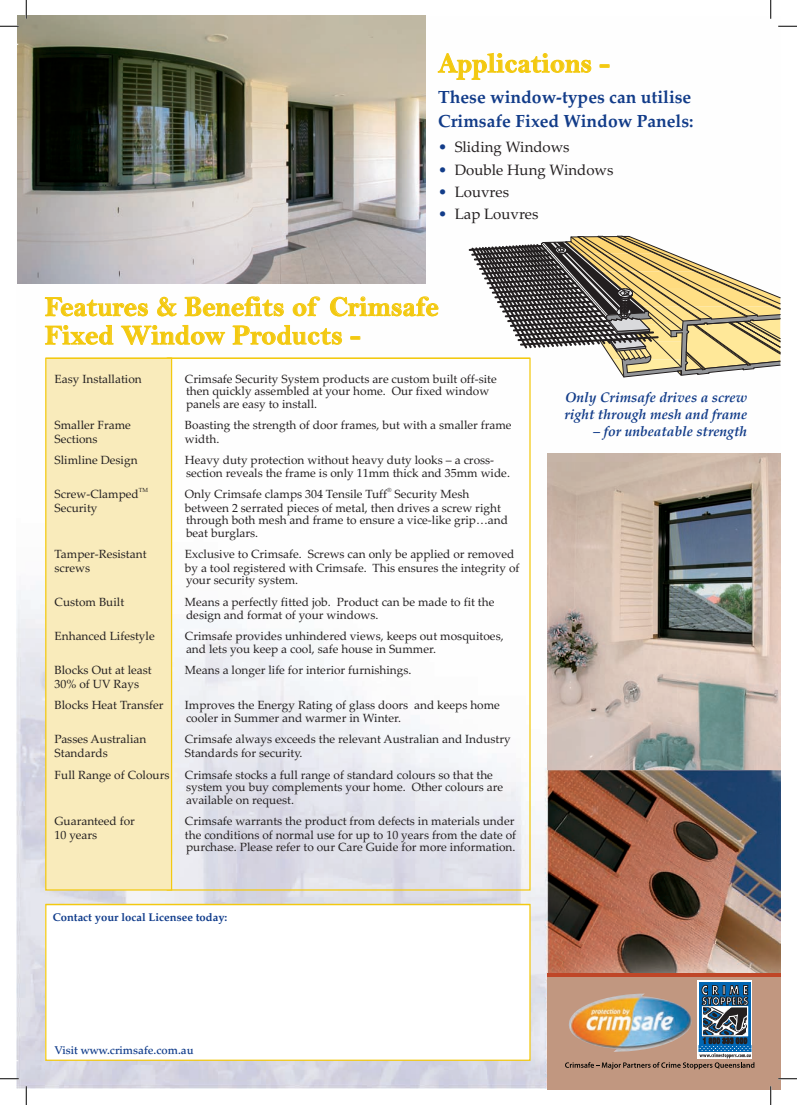
<style>
.page{position:relative;width:797px;height:1105px;background:#fff}
.page>*{position:absolute;margin:0;border:0;box-sizing:border-box;transform-origin:0 0}
.t1{font:700 28px/28.5px "Bell";color:#f3c910}
.t2{font:700 17.5px/23.6px "Palatino Linotype";color:#123c89}
.t3{font:15px/22.2px "Palatino Linotype";color:#231f20}
.t4{font:15px/22.2px "Palatino Linotype";color:#123c89;text-align:justify}
.t5{font:italic 700 13.88px/17px "Palatino Linotype";color:#123c89}
.t6{font:11.88px/12.5px "Palatino Linotype";color:#231f20}
.t7{font:700 11.25px "Palatino";color:#103c8b}
.t8{font:500 11.25px "Palatino";color:#103c8b}
.t9{font:5.88px "Palatino Linotype";color:#231f20}
</style>
<div class="page">
<img style="left:17px;top:16px;width:763px;height:1073px">
<svg style="left:467px;top:236px;width:313px;height:141px"></svg>
<img style="left:547px;top:454px;width:233px;height:316px">
<img style="left:17px;top:16px;width:408px;height:267px">
<div style="left:46px;top:904px;width:484px;height:156px;background:#fff"></div>
<div style="left:45px;top:904px;width:485px;height:157px;border:1px solid #f3c910"></div>
<hr style="left:46px;top:904px;width:484px;height:1px;background:#f3c910">
<hr style="left:167px;top:358px;width:363px;height:1px;background:#f3c910">
<div style="left:46px;top:358px;width:125px;height:532px;background:#f9ebbb"></div>
<div style="left:45px;top:358px;width:127px;height:533px;border:1px solid #f3c910"></div>
<hr style="left:46px;top:358px;width:125px;height:1px;background:#f3c910">
<svg style="left:438px;top:53px;width:153px;height:27px"></svg>
<svg style="left:599px;top:64px;width:10px;height:4px"></svg>
<svg style="left:45px;top:297px;width:103px;height:19px"></svg>
<svg style="left:157px;top:297px;width:19px;height:19px"></svg>
<svg style="left:185px;top:297px;width:99px;height:19px"></svg>
<svg style="left:293px;top:297px;width:27px;height:19px"></svg>
<svg style="left:330px;top:297px;width:108px;height:19px"></svg>
<svg style="left:45px;top:325px;width:68px;height:20px"></svg>
<svg style="left:121px;top:325px;width:104px;height:20px"></svg>
<svg style="left:233px;top:325px;width:109px;height:20px"></svg>
<svg style="left:350px;top:336px;width:10px;height:4px"></svg>
<div style="left:547px;top:974px;width:233px;height:115px;background:#c19780"></div>
<div style="left:699px;top:982px;width:51px;height:63px;background:#0166b3"></div>
<img style="left:565px;top:985px;width:189px;height:84px">
<hr style="left:547px;top:974px;width:233px;height:3px;background:#bf4627">
<svg style="left:0;top:25px;width:19px;height:2px"></svg>
<svg style="left:778px;top:25px;width:19px;height:2px"></svg>
<svg style="left:0;top:1078px;width:19px;height:1px"></svg>
<svg style="left:778px;top:1078px;width:19px;height:1px"></svg>
<svg style="left:25px;top:0;width:2px;height:19px"></svg>
<svg style="left:25px;top:1086px;width:2px;height:19px"></svg>
<svg style="left:770px;top:0;width:1px;height:19px"></svg>
<svg style="left:770px;top:1086px;width:1px;height:19px"></svg>
<p class="t1" style="left:438px;top:52px;width:173px">Applications -</p>
<p class="t2" style="left:438px;top:88px;width:257px">These window-types can utilise<br>Crimsafe Fixed Window Panels:</p>
<p class="t4" style="left:438px;top:138px;width:11px">• • • •</p>
<p class="t3" style="left:454px;top:138px;width:160px">Sliding Windows<br>Double Hung Windows<br>Louvres<br>Lap Louvres</p>
<p class="t1" style="left:45px;top:296px;width:395px">Features &amp; Benefits of Crimsafe<br>Fixed Window Products -</p>
<p class="t6" style="left:55px;top:374px;width:89px">Easy Installation</p>
<p class="t6" style="left:185px;top:374px;width:313px">Crimsafe Security System products are custom built off-site then quickly assembled at your home. Our fixed window panels are easy to install.</p>
<p class="t6" style="left:55px;top:420px;width:78px">Smaller Frame</p>
<p class="t6" style="left:185px;top:420px;width:328px">Boasting the strength of door frames, but with a smaller frame</p>
<p class="t6" style="left:55px;top:434px;width:44px">Sections</p>
<p class="t6" style="left:185px;top:434px;width:36px">width.</p>
<p class="t6" style="left:55px;top:455px;width:84px">Slimline Design</p>
<p class="t6" style="left:185px;top:455px;width:326px">Heavy duty protection without heavy duty looks – a cross&shy;section reveals the frame is only 11mm thick and 35mm wide.</p>
<p class="t6" style="left:55px;top:489px;width:86px">Screw-Clamped</p>
<p class="t6" style="left:185px;top:489px;width:286px">Only Crimsafe clamps 304 Tensile Tuff Security Mesh</p>
<p class="t6" style="left:55px;top:503px;width:44px">Security</p>
<p class="t6" style="left:185px;top:503px;width:324px">between 2 serrated pieces of metal, then drives a screw right through both mesh and frame to ensure a vice-like grip…and beat burglars.</p>
<p class="t6" style="left:55px;top:550px;width:93px">Tamper-Resistant</p>
<p class="t6" style="left:185px;top:550px;width:331px">Exclusive to Crimsafe. Screws can only be applied or removed</p>
<p class="t6" style="left:55px;top:563px;width:37px">screws</p>
<p class="t6" style="left:185px;top:563px;width:336px">by a tool registered with Crimsafe. This ensures the integrity of your security system.</p>
<p class="t6" style="left:55px;top:597px;width:71px">Custom Built</p>
<p class="t6" style="left:185px;top:597px;width:311px">Means a perfectly fitted job. Product can be made to fit the design and format of your windows.</p>
<p class="t6" style="left:55px;top:631px;width:102px">Enhanced Lifestyle</p>
<p class="t6" style="left:185px;top:631px;width:320px">Crimsafe provides unhindered views, keeps out mosquitoes, and lets you keep a cool, safe house in Summer.</p>
<p class="t6" style="left:55px;top:665px;width:99px">Blocks Out at least</p>
<p class="t6" style="left:185px;top:665px;width:228px">Means a longer life for interior furnishings.</p>
<p class="t6" style="left:55px;top:674px;width:110px;line-height:21.6px">30% of UV Rays<br>Blocks Heat Transfer</p>
<p class="t9" style="left:139px;top:488px;width:11px">TM</p>
<p class="t9" style="left:387px;top:488px;width:6px">®</p>
<p class="t6" style="left:185px;top:700px;width:316px">Improves the Energy Rating of glass doors and keeps home cooler in Summer and warmer in Winter.</p>
<p class="t6" style="left:55px;top:735px;width:93px">Passes Australian</p>
<p class="t6" style="left:185px;top:735px;width:327px">Crimsafe always exceeds the relevant Australian and Industry</p>
<p class="t6" style="left:55px;top:748px;width:55px">Standards</p>
<p class="t6" style="left:185px;top:748px;width:119px">Standards for security.</p>
<p class="t6" style="left:55px;top:770px;width:116px">Full Range of Colours</p>
<p class="t6" style="left:185px;top:770px;width:320px">Crimsafe stocks a full range of standard colours so that the system you buy complements your home. Other colours are available on request.</p>
<p class="t6" style="left:55px;top:816px;width:82px">Guaranteed for</p>
<p class="t6" style="left:185px;top:816px;width:331px">Crimsafe warrants the product from defects in materials under</p>
<p class="t6" style="left:55px;top:830px;width:44px">10 years</p>
<p class="t6" style="left:185px;top:830px;width:333px">the conditions of normal use for up to 10 years from the date of purchase. Please refer to our Care Guide for more information.</p>
<p class="t7" style="left:53px;top:910px;width:176px">Contact your local Licensee today:</p>
<p class="t5" style="left:564px;top:390px;width:184px">Only Crimsafe drives a screw right through mesh and frame</p>
<p class="t5" style="left:593px;top:424px;width:156px">– for unbeatable strength</p>
<p class="t8" style="left:55px;top:1043px;width:140px">Visit www.crimsafe.com.au</p>
</div>
